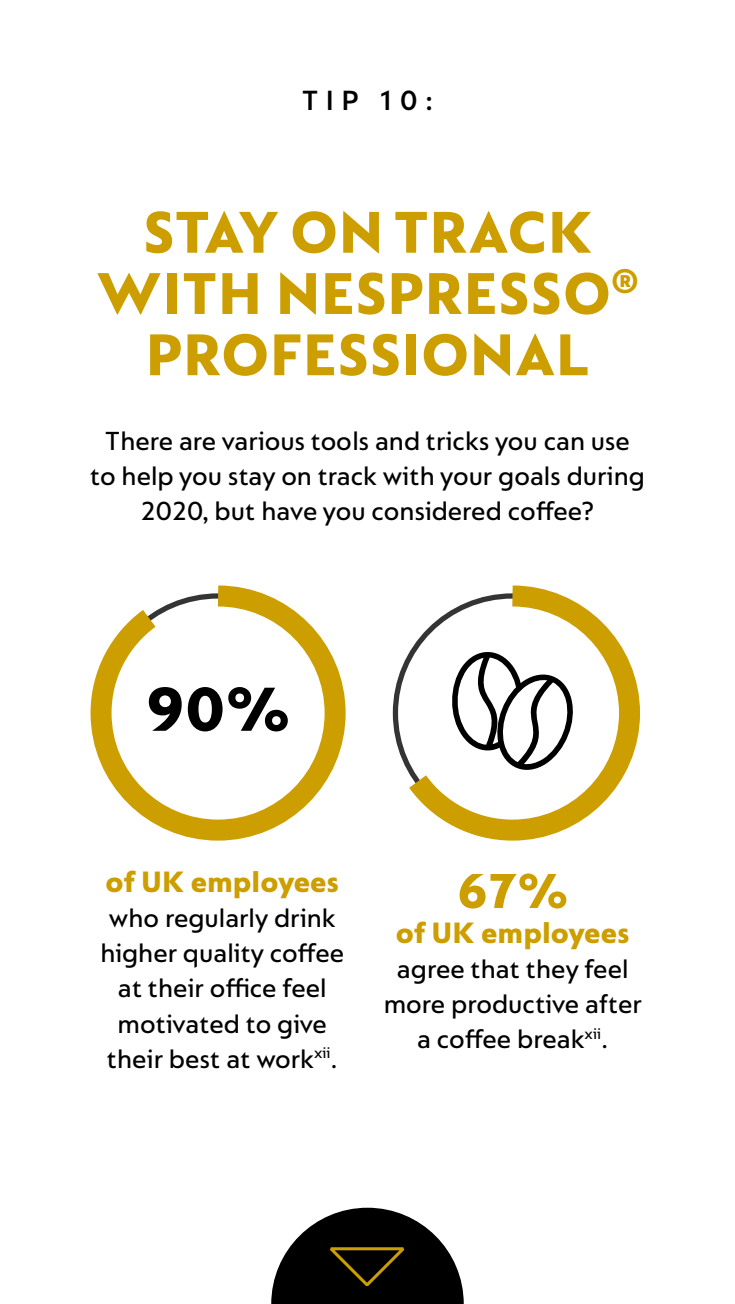
<style>
.page{position:relative;width:735px;height:1304px;background:#fff}
.page>*{position:absolute;margin:0;border:0;box-sizing:border-box;transform-origin:0 0}
.t1{font:66.5px "Nespresso Lucas Xtra Bd";color:#000}
.t2{font:63px/61.2px "Nespresso Lucas Xtra Bd";letter-spacing:.01em;color:#cd9e00;text-align:center}
.t3{font:52.5px "Nespresso Lucas Xtra Bd";color:#cd9e00}
.t4{font:31.5px "Nespresso Lucas Xtra Bd";color:#cd9e00}
.t5{font:600 29.75px "Nespresso Lucas";color:#000}
.t6{font:500 28px/35px "Nespresso Lucas";color:#000;text-align:center}
</style>
<div class="page">
<svg style="left:271px;top:1207px;width:193px;height:97px"></svg>
<svg style="left:392px;top:585px;width:248px;height:256px"></svg>
<svg style="left:90px;top:585px;width:256px;height:256px"></svg>
<svg style="left:449px;top:647px;width:128px;height:130px"></svg>
<p class="t5" style="left:302px;top:83px;width:133px">TIP 10:</p>
<h2 class="t2" style="left:96px;top:201px;width:544px">STAY ON TRACK<br>WITH NESPRESSO<sup>®<br></sup>PROFESSIONAL</h2>
<p class="t6" style="left:90px;top:422px;width:557px">There are various tools and tricks you can use to help you stay on track with your goals during<br>2020, but have you considered coffee?</p>
<h1 class="t1" style="left:146px;top:671px;width:146px">90%</h1>
<p class="t4" style="left:105px;top:864px;width:235px">of UK employees</p>
<p class="t6" style="left:100px;top:900px;width:245px">who regularly drink higher quality coffee at their office feel motivated to give their best at work<sup>xii</sup>.</p>
<h3 class="t3" style="left:457px;top:860px;width:113px">67%</h3>
<p class="t4" style="left:396px;top:914px;width:235px">of UK employees</p>
<p class="t6" style="left:384px;top:951px;width:260px">agree that they feel more productive after a coffee break<sup>xii</sup>.</p>
</div>
